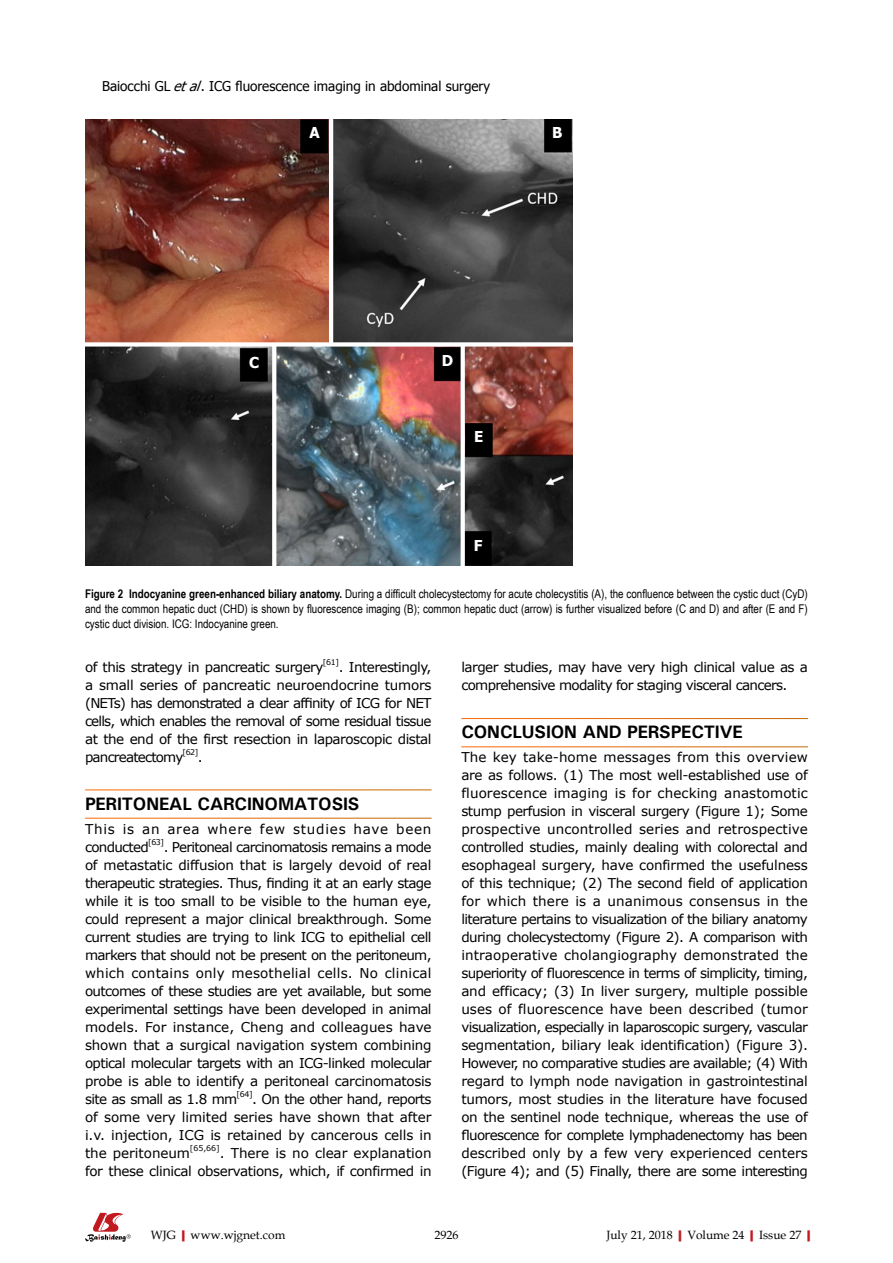
<style>
.page{position:relative;width:893px;height:1263px;background:#fff}
.page>*{position:absolute;margin:0;border:0;box-sizing:border-box;transform-origin:0 0}
.t1{font:700 18px "Univers";letter-spacing:-.01em;color:#000}
.t2{font:700 15px "Tahoma";color:#fff}
.t3{font:13.5px/18px "Verdana";letter-spacing:-.035em;color:#000;text-align:justify}
.t4{font:13.5px "Tahoma";color:#000}
.t5{font:13.5px/18px "Verdana";letter-spacing:.055em;color:#000}
.t6{font:12px/15px "Arial Narrow";color:#000;text-align:justify}
.t7{font:12px "Book Antiqua";color:#000}
.t8{font:7.8px "Verdana";letter-spacing:-.045em;color:#000}
.s1{font-style:italic}
.s2{font-weight:700}
.s3{font-weight:700;color:#c01920}
</style>
<div class="page">
<svg style="left:85px;top:1213px;width:46px;height:29px"></svg>
<img style="left:85px;top:119px;width:488px;height:447px">
<div style="left:85px;top:342px;width:489px;height:5px;background:#fff"></div>
<hr style="left:329px;top:119px;width:4px;height:225px;background:#fff">
<svg style="left:272px;top:347px;width:4px;height:219px"></svg>
<svg style="left:461px;top:346px;width:4px;height:220px"></svg>
<p class="t4" style="left:102px;top:77px;width:390px">Baiocchi GL <span class="s1">etal</span>. ICG fluorescence imaging in abdominal surgery</p>
<p class="t2" style="left:310px;top:122px;width:12px">A</p>
<p class="t2" style="left:552px;top:122px;width:12px">B</p>
<p class="t2" style="left:249px;top:352px;width:12px">C</p>
<p class="t2" style="left:442px;top:350px;width:13px">D</p>
<p class="t2" style="left:474px;top:426px;width:11px">E</p>
<p class="t2" style="left:474px;top:534px;width:10px">F</p>
<p class="t6" style="left:85px;top:586px;width:724px"><span class="s2">Figure 2 Indocyanine green-enhanced biliary anatomy.</span> During a difficult cholecystectomy for acute cholecystitis (A), the confluence between the cystic duct (CyD) and the common hepatic duct (CHD) is shown by fluorescence imaging (B); common hepatic duct (arrow) is further visualized before (C and D) and after (E and F) cystic duct division. ICG: Indocyanine green.</p>
<p class="t3" style="left:85px;top:657px;width:240px">of this strategy in pancreatic surgery</p>
<p class="t8" style="left:323px;top:657px;width:18px">[61]</p>
<p class="t3" style="left:85px;top:657px;width:348px;text-indent:254px">. Interestingly, a small series of pancreatic neuroendocrine tumors (NETs) has demonstrated a clear affinity of ICG for NET cells, which enables the removal of some residual tissue at the end of the first resection in laparoscopic distal pancreatectomy</p>
<p class="t8" style="left:183px;top:747px;width:17px">[62]</p>
<p class="t3" style="left:198px;top:747px;width:6px">.</p>
<p class="t1" style="left:85px;top:793px;width:32px">PERITON</p>
<p class="t1" style="left:159px;top:793px;width:76px">EAL CARCINO</p>
<p class="t1" style="left:278px;top:793px;width:83px">MATOSIS</p>
<p class="t5" style="left:85px;top:819px;width:348px">This is an area where few studies have been conducted</p>
<p class="t8" style="left:148px;top:837px;width:17px">[63]</p>
<p class="t3" style="left:85px;top:837px;width:348px;text-indent:79px">. Peritoneal carcinomatosis remains a mode of metastatic diffusion that is largely devoid of real therapeutic strategies. Thus, finding it at an early stage while it is too small to be visible to the human eye, could represent a major clinical breakthrough. Some current studies are trying to link ICG to epithelial cell markers that should not be present on the peritoneum, which contains only mesothelial cells. No clinical outcomes of these studies are yet available, but some experimental settings have been developed in animal models. For instance, Cheng and colleagues have shown that a surgical navigation system combining optical molecular targets with an ICG-linked molecular probe is able to identify a peritoneal carcinomatosis site as small as 1.8 mm</p>
<p class="t8" style="left:237px;top:1089px;width:17px">[64]</p>
<p class="t3" style="left:85px;top:1089px;width:348px;text-indent:167px">. On the other hand, reports of some very limited series have shown that after i.v. injection, ICG is retained by cancerous cells in the peritoneum</p>
<p class="t8" style="left:190px;top:1143px;width:31px">[65,66]</p>
<p class="t3" style="left:85px;top:1143px;width:348px;text-align:right">. There is no clear explanation<br>for these clinical observations, which, if confirmed in</p>
<p class="t3" style="left:461px;top:657px;width:348px">larger studies, may have very high clinical value as a comprehensive modality for staging visceral cancers.</p>
<p class="t1" style="left:461px;top:720px;width:281px">CONCLUSION AND PERSPECTIVE</p>
<p class="t3" style="left:461px;top:747px;width:348px">The key take-home messages from this overview are as follows. (1) The most well-established use of fluorescence imaging is for checking anastomotic stump perfusion in visceral surgery (Figure 1); Some prospective uncontrolled series and retrospective controlled studies, mainly dealing with colorectal and esophageal surgery, have confirmed the usefulness of this technique; (2) The second field of application for which there is a unanimous consensus in the literature pertains to visualization of the biliary anatomy during cholecystectomy (Figure 2). A comparison with intraoperative cholangiography demonstrated the superiority of fluorescence in terms of simplicity, timing, and efficacy; (3) In liver surgery, multiple possible uses of fluorescence have been described (tumor visualization, especially in laparoscopic surgery, vascular segmentation, biliary leak identification) (Figure 3).<br>However, no comparative studies are available; (4) With regard to lymph node navigation in gastrointestinal tumors, most studies in the literature have focused on the sentinel node technique, whereas the use of fluorescence for complete lymphadenectomy has been described only by a few very experienced centers (Figure 4); and (5) Finally, there are some interesting</p>
<p class="t7" style="left:151px;top:1226px;width:136px">WJG<span class="s3">|</span>www.wjgnet.com</p>
<p class="t7" style="left:434px;top:1226px;width:25px">2926</p>
<p class="t7" style="left:606px;top:1226px;width:211px">July 21, 2018<span class="s3">|</span>Volume 24<span class="s3">|</span>Issue 27<span class="s3">|</span></p>
</div>
